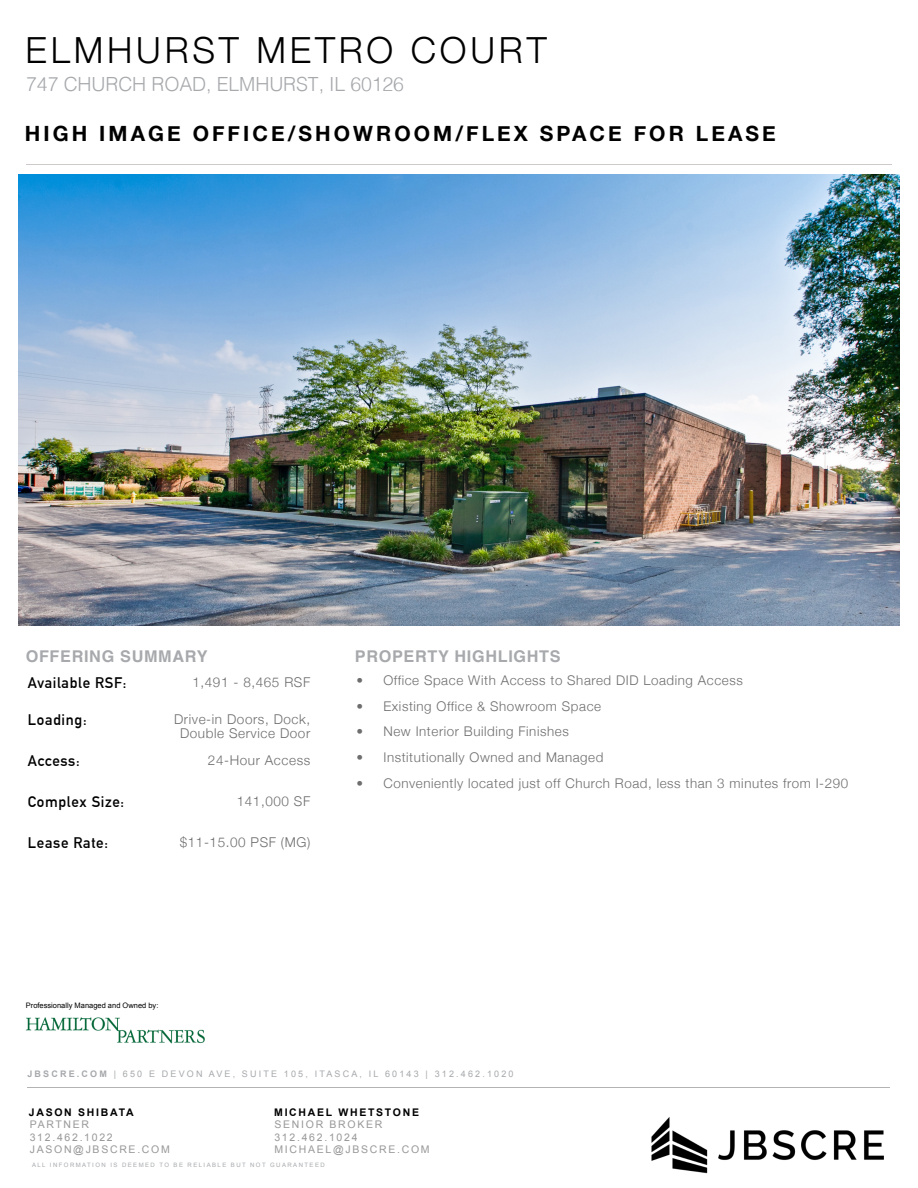
<style>
.page{position:relative;width:918px;height:1188px;background:#fff}
.page>*{position:absolute;margin:0;border:0;box-sizing:border-box;transform-origin:0 0}
.t1{font:300 36px "Helvetica Neue";letter-spacing:.105em;color:#000}
.t2{font:700 21px "Helvetica Neue";letter-spacing:.145em;color:#000}
.t3{font:300 19.5px "Helvetica";letter-spacing:-.005em;color:#a7a9ac}
.t4{font:700 16.2px "Helvetica";letter-spacing:.045em;color:#a7a9ac}
.t5{font:700 15px "DIN Alternate";letter-spacing:.045em;color:#000}
.t6{font:300 13.5px/14px "Helvetica Neue";letter-spacing:.045em;color:#6e6e6e;text-align:center}
.t7{font:300 13.35px "Helvetica Neue";letter-spacing:.045em;color:#6e6e6e}
.t8{font:10.5px/12.3px "Arial";letter-spacing:.165em;color:#989898}
.t9{font:700 10.5px "Arial";letter-spacing:.165em;color:#000}
.t10{font:9px "Arial";letter-spacing:.24em;color:#a7a9ac}
.t11{font:7.5px "Arial";color:#000}
.t12{font:6px "Arial";letter-spacing:.24em;color:#a7a9ac}
.s1{font-weight:700}
</style>
<div class="page">
<hr style="left:26px;top:164px;width:866px;height:1px;background:#d0c9c9">
<img style="left:19px;top:175px;width:880px;height:450px">
<img style="left:25px;top:1017px;width:180px;height:27px">
<hr style="left:28px;top:1087px;width:862px;height:1px;background:#b3b3b3">
<img style="left:651px;top:1117px;width:233px;height:57px">
<h1 class="t1" style="left:26px;top:28px;width:523px">ELMHURST METRO COURT</h1>
<h3 class="t3" style="left:26px;top:77px;width:379px">747 CHURCH ROAD, ELMHURST, IL 60126</h3>
<h2 class="t2" style="left:25px;top:121px;width:752px">HIGH IMAGE OFFICE/SHOWROOM/FLEX SPACE FOR LEASE</h2>
<p class="t4" style="left:26px;top:650px;width:183px">OFFERING SUMMARY</p>
<p class="t4" style="left:355px;top:650px;width:207px">PROPERTY HIGHLIGHTS</p>
<p class="t5" style="left:28px;top:677px;width:100px">Available RSF:</p>
<p class="t6" style="left:192px;top:675px;width:119px">1,491 - 8,465 RSF</p>
<p class="t5" style="left:28px;top:714px;width:60px">Loading:</p>
<p class="t6" style="left:174px;top:712px;width:138px">Drive-in Doors, Dock,<br>Double Service Door</p>
<p class="t5" style="left:28px;top:755px;width:53px">Access:</p>
<p class="t6" style="left:208px;top:753px;width:104px">24-Hour Access</p>
<p class="t5" style="left:28px;top:796px;width:98px">Complex Size:</p>
<p class="t6" style="left:237px;top:794px;width:75px">141,000 SF</p>
<p class="t5" style="left:28px;top:837px;width:82px">Lease Rate:</p>
<p class="t6" style="left:180px;top:835px;width:132px">$11-15.00 PSF (MG)</p>
<p class="t7" style="left:356px;top:672px;width:388px">• Office Space With Access to Shared DID Loading Access</p>
<p class="t7" style="left:356px;top:698px;width:246px">• Existing Office &amp; Showroom Space</p>
<p class="t7" style="left:356px;top:724px;width:214px">• New Interior Building Finishes</p>
<p class="t7" style="left:356px;top:749px;width:248px">• Institutionally Owned and Managed</p>
<p class="t7" style="left:356px;top:775px;width:493px">• Conveniently located just off Church Road, less than 3 minutes from I-290</p>
<p class="t11" style="left:26px;top:1003px;width:134px">Professionally Managed and Owned by:</p>
<p class="t10" style="left:27px;top:1070px;width:488px"><span class="s1">JBSCRE.COM</span> | 650 E DEVON AVE, SUITE 105, ITASCA, IL 60143 | 312.462.1020</p>
<p class="t9" style="left:29px;top:1108px;width:106px">JASON SHIBATA</p>
<p class="t8" style="left:30px;top:1120px;width:142px">PARTNER<br>312.462.1022<br>JASON@JBSCRE.COM</p>
<p class="t8" style="left:274px;top:1120px;width:157px">SENIOR BROKER<br>312.462.1024<br>MICHAEL@JBSCRE.COM</p>
<p class="t9" style="left:274px;top:1108px;width:146px">MICHAEL WHETSTONE</p>
<p class="t12" style="left:32px;top:1163px;width:294px">ALL INFORMATION IS DEEMED TO BE RELIABLE BUT NOT GUARANTEED</p>
</div>
